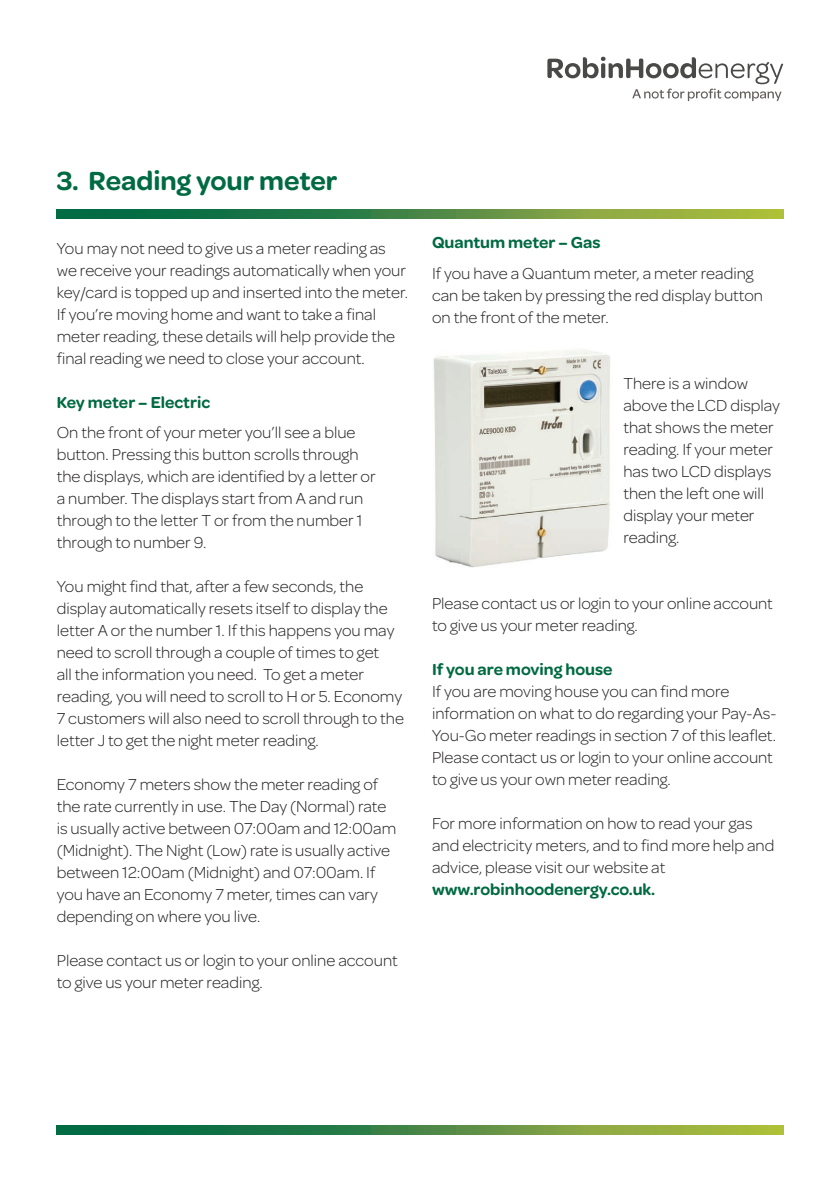
<style>
.page{position:relative;width:840px;height:1191px;background:#fff}
.page>*{position:absolute;margin:0;border:0;box-sizing:border-box;transform-origin:0 0}
.t1{font:600 28px "Omnes";color:#006a42}
.t2{font:300 17px/22px "Omnes";color:#231f20}
.t3{font:600 17px "Omnes";color:#006a42}
</style>
<div class="page">
<svg style="left:547px;top:57px;width:235px;height:44px"></svg>
<svg style="left:57px;top:210px;width:725px;height:8px;background:#4e8c43"></svg>
<img style="left:433px;top:350px;width:177px;height:218px">
<svg style="left:57px;top:1125px;width:725px;height:9px;background:#4e8c43"></svg>
<h1 class="t1" style="left:57px;top:160px;width:282px">3. Reading your meter</h1>
<p class="t2" style="left:57px;top:236px;width:352px">You may not need to give us a meter reading as we receive your readings automatically when your key/card is topped up and inserted into the meter.<br>If you’re moving home and want to take a final meter reading, these details will help provide the final reading we need to close your account.</p>
<p class="t3" style="left:57px;top:390px;width:155px">Key meter – Electric</p>
<p class="t2" style="left:57px;top:421px;width:320px">On the front of your meter you’ll see a blue button. Pressing this button scrolls through the displays, which are identified by a letter or a number. The displays start from A and run through to the letter T or from the number 1 through to number 9.</p>
<p class="t2" style="left:57px;top:575px;width:348px">You might find that, after a few seconds, the display automatically resets itself to display the letter A or the number 1. If this happens you may need to scroll through a couple of times to get<br>all the information you need. To get a meter reading, you will need to scroll to H or 5. Economy 7 customers will also need to scroll through to the letter J to get the night meter reading.</p>
<p class="t2" style="left:57px;top:773px;width:341px">Economy 7 meters show the meter reading of the rate currently in use. The Day (Normal) rate is usually active between 07:00am and 12:00am (Midnight). The Night (Low) rate is usually active between 12:00am (Midnight) and 07:00am. If you have an Economy 7 meter, times can vary depending on where you live.</p>
<p class="t2" style="left:57px;top:949px;width:342px">Please contact us or login to your online account to give us your meter reading.</p>
<p class="t3" style="left:432px;top:230px;width:170px">Quantum meter – Gas</p>
<p class="t2" style="left:432px;top:261px;width:332px">If you have a Quantum meter, a meter reading can be taken by pressing the red display button on the front of the meter.</p>
<p class="t2" style="left:623px;top:371px;width:158px">There is a window above the LCD display that shows the meter reading. If your meter has two LCD displays then the left one will display your meter reading.</p>
<p class="t2" style="left:432px;top:591px;width:342px">Please contact us or login to your online account to give us your meter reading.</p>
<p class="t3" style="left:432px;top:657px;width:182px">If you are moving house</p>
<p class="t2" style="left:432px;top:679px;width:346px">If you are moving house you can find more information on what to do regarding your Pay-As-You-Go meter readings in section 7 of this leaflet.<br>Please contact us or login to your online account to give us your own meter reading.</p>
<p class="t2" style="left:432px;top:811px;width:344px">For more information on how to read your gas and electricity meters, and to find more help and advice, please visit our website at</p>
<p class="t3" style="left:432px;top:877px;width:225px">www.robinhoodenergy.co.uk.</p>
</div>
